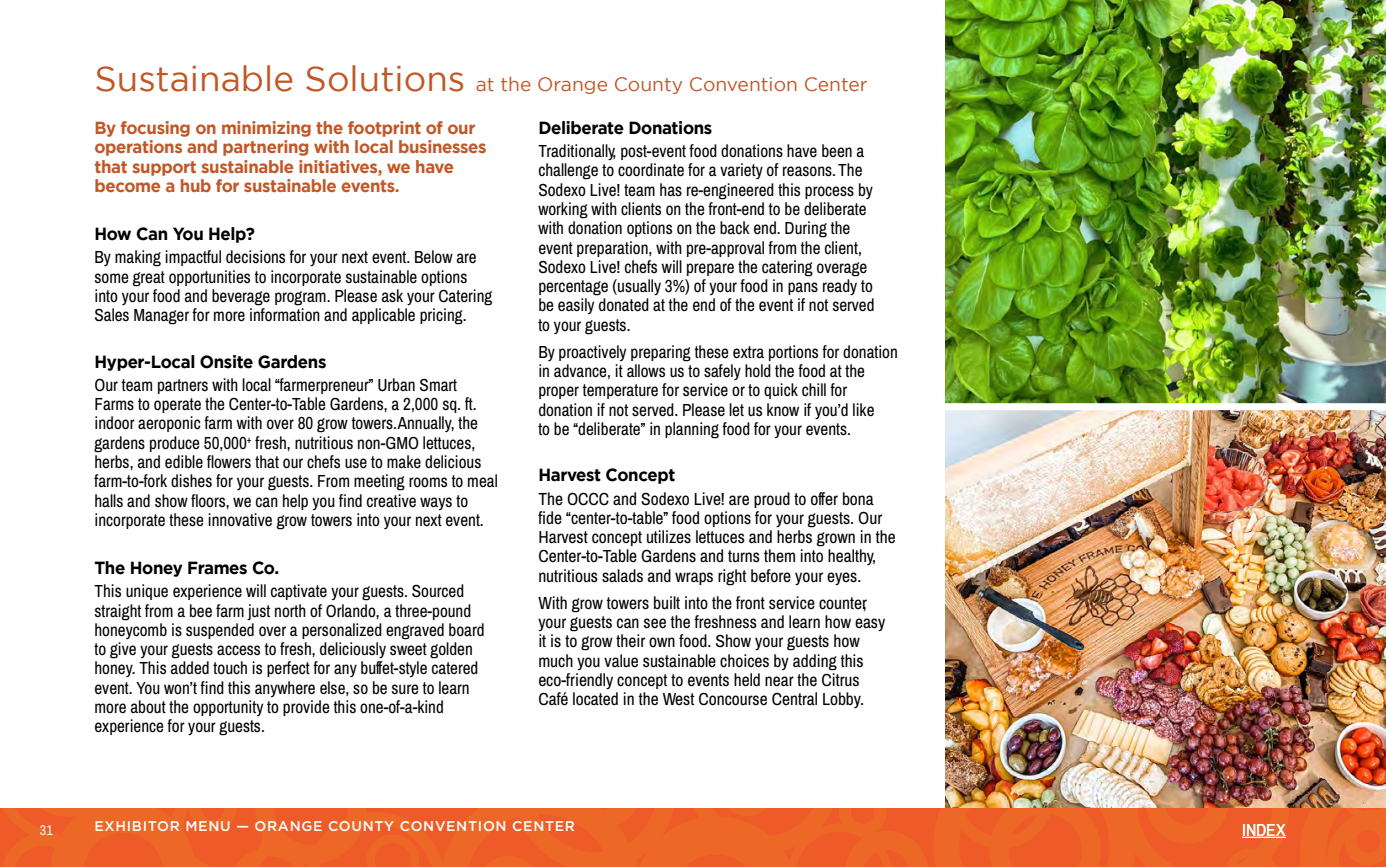
<style>
.page{position:relative;width:1386px;height:867px;background:#fff}
.page>*{position:absolute;margin:0;border:0;box-sizing:border-box;transform-origin:0 0}
._2__SubTitle-_orang{font:19.25px "Gotham";color:#c15727}
.General_Info-policy{font:17.5px/19.2px "Archivo Narrow";color:#000}
._3__Body_Copy-_BOLD{font:700 17.5px/19.2px "Gotham";letter-spacing:-.02em;color:#c15727;scale:.96 1}
._3__Body_Copy-_BOLD-2{font:700 17.5px "Gotham";letter-spacing:-.02em;color:#000;scale:.96 1}
.t1{font:17.5px "Archivo Narrow";color:#fff}
.t2{font:500 14px "Gotham";letter-spacing:.05em;color:#fff}
.t3{font:14px "Archivo Narrow";color:#fff}
.s1{font-size:35px}
</style>
<div class="page">
<img style="left:945px;top:0;width:441px;height:808px">
<div style="left:939px;top:403px;width:447px;height:7px;background:#fff"></div>
<svg style="left:0;top:808px;width:1386px;height:58px;background:#ed6126"></svg>
<hr style="left:1242px;top:836px;width:44px;height:1px;background:#fff">
<p class="_2__SubTitle-_orang" style="left:94px;top:74px;width:775px"><span class="s1">Sustainable Solutions</span> at the Orange County Convention Center</p>
<p class="_3__Body_Copy-_BOLD" style="left:94px;top:118px;width:410px">By focusing on minimizing the footprint of our operations and partnering with local businesses that support sustainable initiatives, we have become a hub for sustainable events.</p>
<p class="_3__Body_Copy-_BOLD-2" style="left:94px;top:223px;width:169px">How Can You Help?</p>
<p class="General_Info-policy" style="left:94px;top:247px;width:399px">By making impactful decisions for your next event. Below are some great opportunities to incorporate sustainable options into your food and beverage program. Please ask your Catering Sales Manager for more information and applicable pricing.</p>
<p class="_3__Body_Copy-_BOLD-2" style="left:94px;top:351px;width:243px">Hyper-Local Onsite Gardens</p>
<p class="General_Info-policy" style="left:94px;top:374px;width:405px">Our team partners with local “farmerpreneur” Urban Smart Farms to operate the Center-to-Table Gardens, a 2,000 sq. ft. indoor aeroponic farm with over 80 grow towers. Annually, the gardens produce 50,000<sup>+</sup> fresh, nutritious non-GMO lettuces, herbs, and edible flowers that our chefs use to make delicious farm-to-fork dishes for your guests. From meeting rooms to meal halls and show floors, we can help you find creative ways to incorporate these innovative grow towers into your next event.</p>
<p class="_3__Body_Copy-_BOLD-2" style="left:94px;top:557px;width:194px">The Honey Frames Co.</p>
<p class="General_Info-policy" style="left:94px;top:581px;width:392px">This unique experience will captivate your guests. Sourced straight from a bee farm just north of Orlando, a three-pound honeycomb is suspended over a personalized engraved board to give your guests access to fresh, deliciously sweet golden honey. This added touch is perfect for any buffet-style catered event. You won’t find this anywhere else, so be sure to learn more about the opportunity to provide this one-of-a-kind experience for your guests.</p>
<p class="_3__Body_Copy-_BOLD-2" style="left:538px;top:117px;width:183px">Deliberate Donations</p>
<p class="General_Info-policy" style="left:538px;top:141px;width:338px">Traditionally, post-event food donations have been a challenge to coordinate for a variety of reasons. The Sodexo Live! team has re-engineered this process by working with clients on the front-end to be deliberate with donation options on the back end. During the event preparation, with pre-approval from the client, Sodexo Live! chefs will prepare the catering overage percentage (usually 3%) of your food in pans ready to be easily donated at the end of the event if not served to your guests.</p>
<p class="General_Info-policy" style="left:538px;top:341px;width:361px">By proactively preparing these extra portions for donation in advance, it allows us to safely hold the food at the proper temperature for service or to quick chill for donation if not served. Please let us know if you’d like<br>to be “deliberate” in planning food for your events.</p>
<p class="_3__Body_Copy-_BOLD-2" style="left:538px;top:464px;width:144px">Harvest Concept</p>
<p class="General_Info-policy" style="left:538px;top:488px;width:359px">The OCCC and Sodexo Live! are proud to offer bona fide “center-to-table” food options for your guests. Our Harvest concept utilizes lettuces and herbs grown in the Center-to-Table Gardens and turns them into healthy, nutritious salads and wraps right before your eyes.</p>
<p class="General_Info-policy" style="left:538px;top:592px;width:349px">With grow towers built into the front service counter, your guests can see the freshness and learn how easy it is to grow their own food. Show your guests how much you value sustainable choices by adding this eco-friendly concept to events held near the Citrus Café located in the West Concourse Central Lobby.</p>
<p class="t3" style="left:40px;top:819px;width:14px">31</p>
<p class="t2" style="left:94px;top:816px;width:482px">EXHIBITOR MENU — ORANGE COUNTY CONVENTION CENTER</p>
<p class="t1" style="left:1242px;top:817px;width:45px">INDEX</p>
</div>
